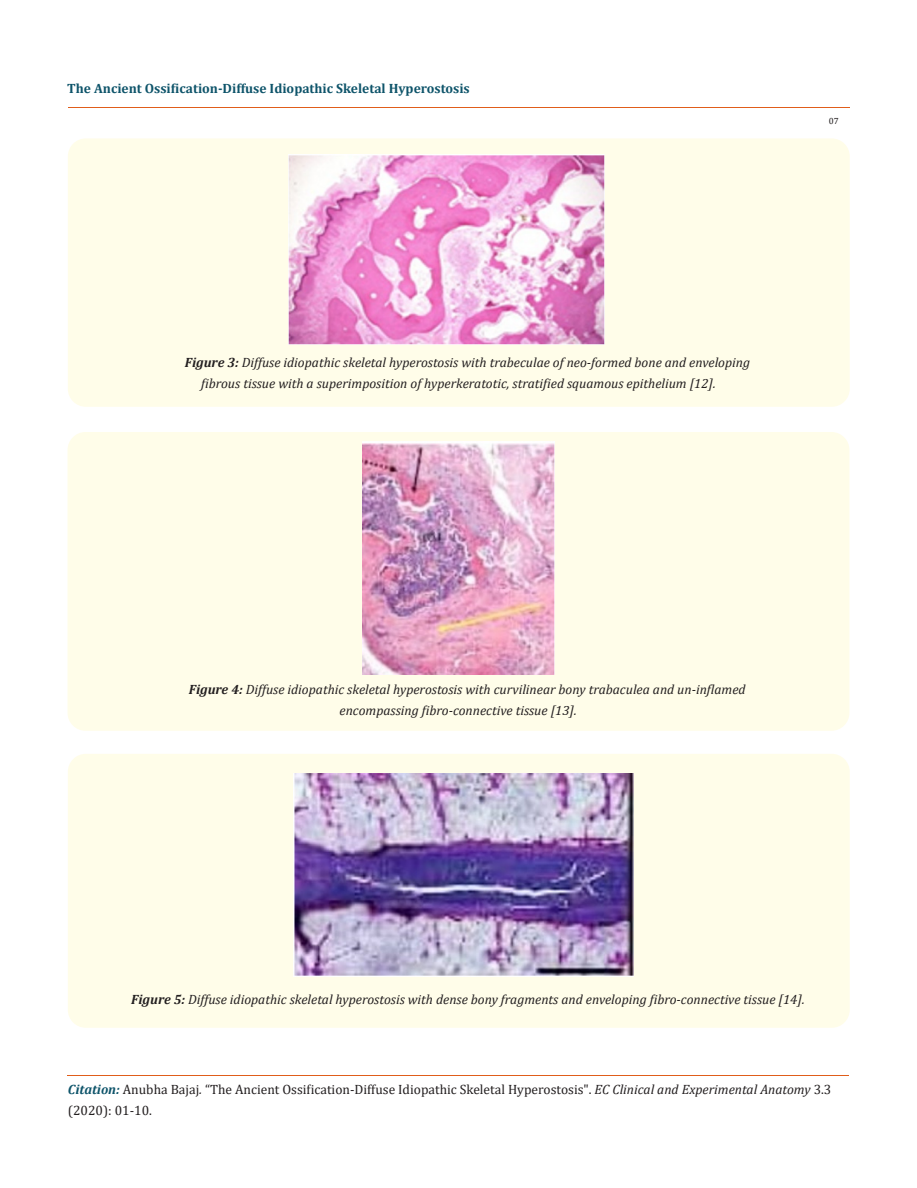
<style>
.page{position:relative;width:917px;height:1188px;background:#fff}
.page>*{position:absolute;margin:0;border:0;box-sizing:border-box;transform-origin:0 0}
.t1{font:italic 13.5px/21px "Cambria";color:#231f20}
.t2{font:13.5px/21px "Cambria";color:#231f20}
.t3{font:700 13.5px "Cambria";color:#0e546a}
.t4{font:9px "Cambria";color:#231f20}
.s1{font-weight:700}
.s2{font-weight:700;font-style:italic;color:#0e546a}
.s3{font-style:italic}
</style>
<div class="page">
<hr style="left:68px;top:108px;width:781px;height:1px;background:#e05d1a">
<hr style="left:67px;top:1076px;width:782px;height:1px;background:#e05d1a">
<div style="left:68px;top:138px;width:781px;height:269px;background:#fffde9;border-radius:18px"></div>
<img style="left:288px;top:154px;width:316px;height:191px">
<div style="left:68px;top:432px;width:781px;height:299px;background:#fffde9;border-radius:18px"></div>
<img style="left:362px;top:441px;width:192px;height:234px">
<div style="left:68px;top:754px;width:781px;height:274px;background:#fffde9;border-radius:18px"></div>
<img style="left:294px;top:773px;width:339px;height:203px">
<p class="t3" style="left:67px;top:79px;width:404px">The Ancient Ossification-Diffuse Idiopathic Skeletal Hyperostosis</p>
<p class="t4" style="left:828px;top:116px;width:11px">07</p>
<p class="t1" style="left:201px;top:351px;width:550px;text-indent:-16px"><span class="s1">Figure 3:</span> Diffuse idiopathic skeletal hyperostosis with trabeculae of neo-formed bone and enveloping fibrous tissue with a superimposition of hyperkeratotic, stratified squamous epithelium [12].</p>
<p class="t1" style="left:339px;top:678px;width:407px;text-indent:-151px"><span class="s1">Figure 4:</span> Diffuse idiopathic skeletal hyperostosis with curvilinear bony trabaculea and un-inflamed encompassing fibro-connective tissue [13].</p>
<p class="t1" style="left:131px;top:988px;width:675px"><span class="s1">Figure 5:</span> Diffuse idiopathic skeletal hyperostosis with dense bony fragments and enveloping fibro-connective tissue [14].</p>
<p class="t2" style="left:68px;top:1079px;width:765px"><span class="s2">Citation:</span> Anubha Bajaj<span class="s3">.</span> “The Ancient Ossification-Diffuse Idiopathic Skeletal Hyperostosis". <span class="s3">EC Clinical and Experimental Anatomy</span> 3.3 (2020): 01-10.</p>
</div>
